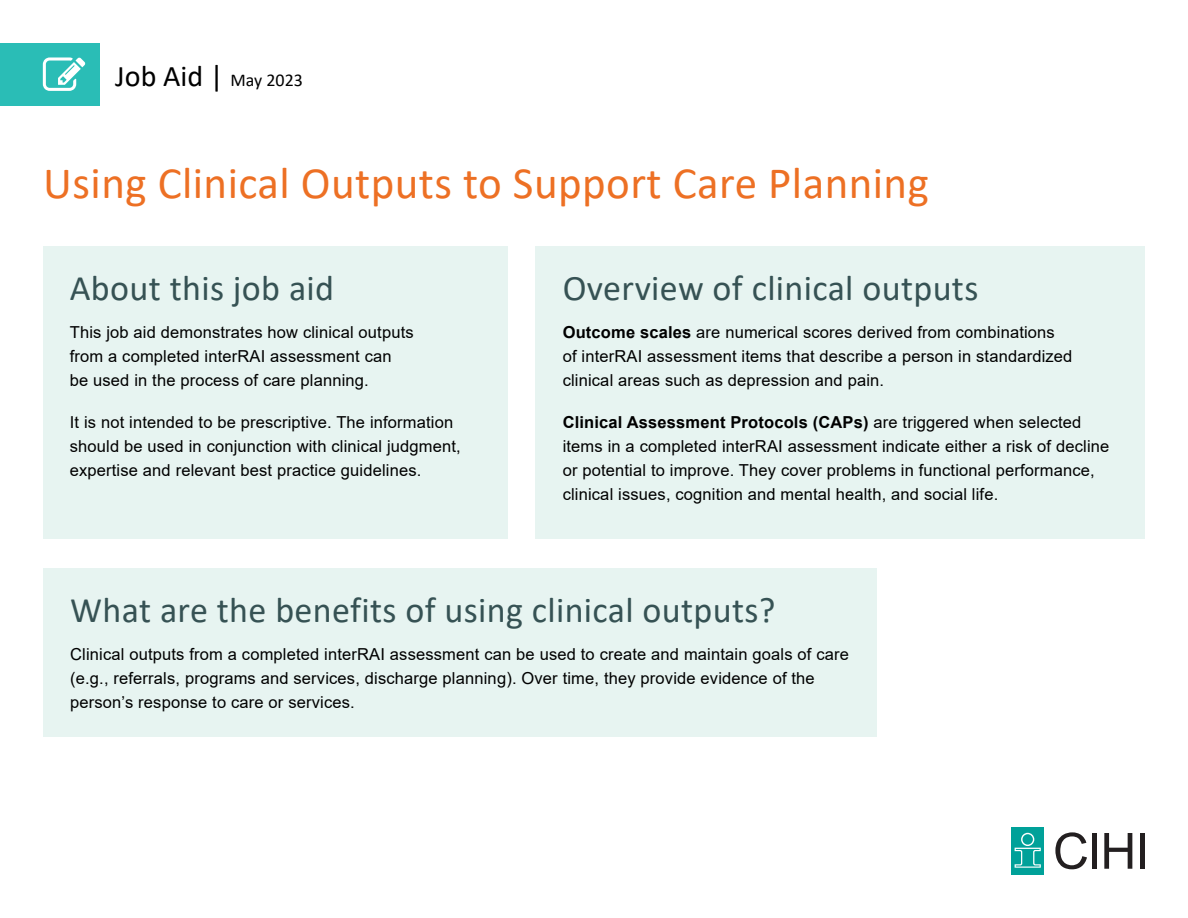
<style>
.page{position:relative;width:1188px;height:918px;background:#fff}
.page>*{position:absolute;margin:0;border:0;box-sizing:border-box;transform-origin:0 0}
.t1{font:45px "Calibri";letter-spacing:.01em;color:#ed7024}
.t2{font:36px "Calibri";letter-spacing:.01em;color:#365254}
.header_top1{font:30px "Calibri";color:#000}
.body{font:16.5px/24px "Arial";letter-spacing:.01em;color:#000}
.s1{font-size:18px}
.s2{font-weight:700}
</style>
<div class="page">
<div style="left:1012px;top:827px;width:32px;height:48px;background:#00a199"></div>
<svg style="left:1015px;top:833px;width:26px;height:35px"></svg>
<svg style="left:1055px;top:832px;width:32px;height:37px"></svg>
<div style="left:1092px;top:833px;width:5px;height:36px;background:#231f20"></div>
<svg style="left:1104px;top:833px;width:28px;height:36px"></svg>
<div style="left:1140px;top:833px;width:5px;height:36px;background:#231f20"></div>
<div style="left:0;top:43px;width:99px;height:62px;background:#2abdb6"></div>
<svg style="left:43px;top:57px;width:42px;height:34px"></svg>
<div style="left:536px;top:246px;width:609px;height:293px;background:#e7f4f1"></div>
<div style="left:43px;top:568px;width:834px;height:169px;background:#e7f4f1"></div>
<div style="left:43px;top:246px;width:465px;height:293px;background:#e7f4f1"></div>
<p class="header_top1" style="left:115px;top:55px;width:189px">Job Aid | <span class="s1">May 2023</span></p>
<h1 class="t1" style="left:43px;top:152px;width:887px">Using Clinical Outputs to Support Care Planning</h1>
<h2 class="t2" style="left:70px;top:263px;width:266px">About this job aid</h2>
<p class="body" style="left:70px;top:320px;width:345px">This job aid demonstrates how clinical outputs from a completed interRAI assessment can be used in the process of care planning.</p>
<p class="body" style="left:70px;top:410px;width:393px">It is not intended to be prescriptive. The information should be used in conjunction with clinical judgment, expertise and relevant best practice guidelines.</p>
<h2 class="t2" style="left:563px;top:263px;width:417px">Overview of clinical outputs</h2>
<p class="body" style="left:563px;top:320px;width:511px"><span class="s2">Outcome scales</span> are numerical scores derived from combinations of interRAI assessment items that describe a person in standardized clinical areas such as depression and pain.</p>
<p class="body" style="left:563px;top:410px;width:548px"><span class="s2">Clinical Assessment Protocols (CAPs)</span> are triggered when selected items in a completed interRAI assessment indicate either a risk of decline or potential to improve. They cover problems in functional performance, clinical issues, cognition and mental health, and social life.</p>
<h2 class="t2" style="left:70px;top:585px;width:707px">What are the benefits of using clinical outputs?</h2>
<p class="body" style="left:70px;top:642px;width:780px">Clinical outputs from a completed interRAI assessment can be used to create and maintain goals of care (e.g., referrals, programs and services, discharge planning). Over time, they provide evidence of the person’s response to care or services.</p>
</div>
